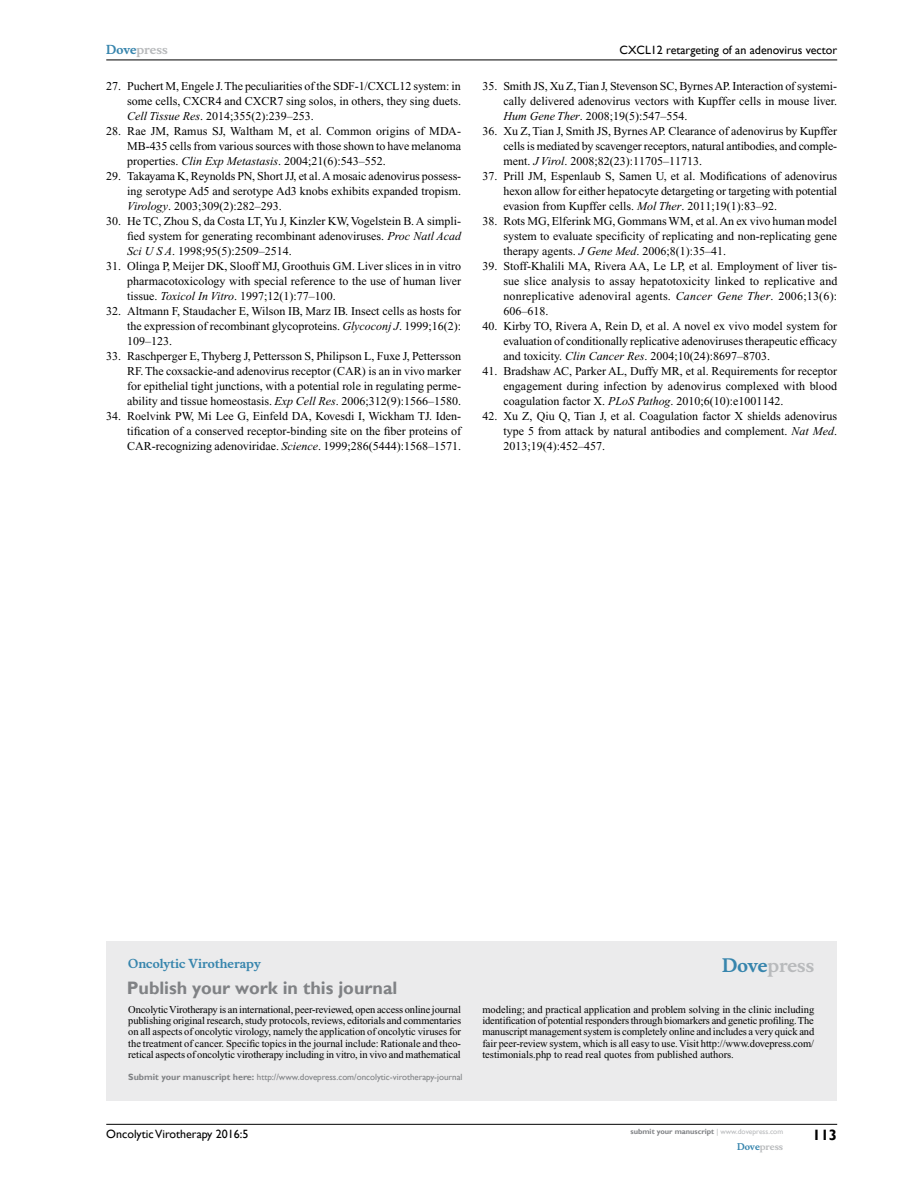
<style>
.page{position:relative;width:918px;height:1188px;background:#fff}
.page>*{position:absolute;margin:0;border:0;box-sizing:border-box;transform-origin:0 0}
.t1{font:700 18px "Gill Sans";color:#808285}
.t2{font:700 18px "Musee";color:#b8babc}
.t3{font:700 15px "Gill Sans";color:#000}
.t4{font:12px/15px "Times New Roman";color:#000;text-align:justify}
.t5{font:12px "Gill Sans";color:#000}
.t6{font:700 12px "Musee";color:#3785ad}
.t7{font:700 12px "Musee";color:#b8babc}
.t8{font:10.5px/11.2px "Times New Roman";letter-spacing:-.01em;color:#000;text-align:justify}
.t9{font:9px "Gill Sans";color:#808285}
.t10{font:700 9px "Musee";color:#b8babc}
.t11{font:700 7.5px "Gill Sans";color:#808285}
.s1{color:#3785ad}
.s2{font-style:italic}
.s3{font-weight:700}
.s4{font-weight:400;color:#b8babc}
</style>
<div class="page">
<div style="left:106px;top:941px;width:731px;height:159px;background:#ebebec"></div>
<hr style="left:106px;top:1124px;width:731px;height:1px;background:#000">
<hr style="left:106px;top:60px;width:731px;height:1px;background:#000">
<p class="t7" style="left:106px;top:43px;width:63px"><span class="s1">Dove</span>press</p>
<p class="t4" style="left:127px;top:79px;width:335px;text-indent:-21px">27. Puchert M, Engele J. The peculiarities of the SDF-1/CXCL12 system: in some cells, CXCR4 and CXCR7 sing solos, in others, they sing duets.<br><span class="s2">Cell Tissue Res</span>. 2014;355(2):239–253.</p>
<p class="t4" style="left:127px;top:124px;width:335px;text-indent:-21px">28. Rae JM, Ramus SJ, Waltham M, et al. Common origins of MDA-MB-435 cells from various sources with those shown to have melanoma properties. <span class="s2">Clin Exp Metastasis</span>. 2004;21(6):543–552.</p>
<p class="t4" style="left:127px;top:169px;width:336px;text-indent:-21px">29. Takayama K, Reynolds PN, Short JJ, et al. A mosaic adenovirus possess&shy;ing serotype Ad5 and serotype Ad3 knobs exhibits expanded tropism.<br><span class="s2">Virology</span>. 2003;309(2):282–293.</p>
<p class="t4" style="left:127px;top:214px;width:335px;text-indent:-21px">30. He TC, Zhou S, da Costa LT, Yu J, Kinzler KW, Vogelstein B. A simpli&shy;fied system for generating recombinant adenoviruses. <span class="s2">Proc Natl Acad Sci U S A</span>. 1998;95(5):2509–2514.</p>
<p class="t4" style="left:127px;top:259px;width:335px;text-indent:-21px">31. Olinga P, Meijer DK, Slooff MJ, Groothuis GM. Liver slices in in vitro pharmacotoxicology with special reference to the use of human liver tissue. <span class="s2">Toxicol In Vitro</span>. 1997;12(1):77–100.</p>
<p class="t4" style="left:127px;top:304px;width:335px;text-indent:-21px">32. Altmann F, Staudacher E, Wilson IB, Marz IB. Insect cells as hosts for the expression of recombinant glycoproteins. <span class="s2">Glycoconj J</span>. 1999;16(2):<br>109–123.</p>
<p class="t4" style="left:127px;top:349px;width:335px;text-indent:-21px">33. Raschperger E, Thyberg J, Pettersson S, Philipson L, Fuxe J, Pettersson RF. The coxsackie-and adenovirus receptor (CAR) is an in vivo marker for epithelial tight junctions, with a potential role in regulating perme&shy;ability and tissue homeostasis. <span class="s2">Exp Cell Res</span>. 2006;312(9):1566–1580.</p>
<p class="t4" style="left:127px;top:409px;width:335px;text-indent:-21px">34. Roelvink PW, Mi Lee G, Einfeld DA, Kovesdi I, Wickham TJ. Iden&shy;tification of a conserved receptor-binding site on the fiber proteins of CAR-recognizing adenoviridae. <span class="s2">Science</span>. 1999;286(5444):1568–1571.</p>
<p class="t5" style="left:620px;top:43px;width:219px">CXCL12 retargeting of an adenovirus vector</p>
<p class="t4" style="left:503px;top:79px;width:335px;text-indent:-21px">35. Smith JS, Xu Z, Tian J, Stevenson SC, Byrnes AP. Interaction of systemi&shy;cally delivered adenovirus vectors with Kupffer cells in mouse liver.<br><span class="s2">Hum Gene Ther</span>. 2008;19(5):547–554.</p>
<p class="t4" style="left:503px;top:124px;width:335px;text-indent:-21px">36. Xu Z, Tian J, Smith JS, Byrnes AP. Clearance of adenovirus by Kupffer cells is mediated by scavenger receptors, natural antibodies, and comple&shy;ment. <span class="s2">J Virol</span>. 2008;82(23):11705–11713.</p>
<p class="t4" style="left:503px;top:169px;width:335px;text-indent:-21px">37. Prill JM, Espenlaub S, Samen U, et al. Modifications of adenovirus hexon allow for either hepatocyte detargeting or targeting with potential evasion from Kupffer cells. <span class="s2">Mol Ther</span>. 2011;19(1):83–92.</p>
<p class="t4" style="left:503px;top:214px;width:335px;text-indent:-21px">38. Rots MG, Elferink MG, Gommans WM, et al. An ex vivo human model system to evaluate specificity of replicating and non-replicating gene therapy agents. <span class="s2">J Gene Med</span>. 2006;8(1):35–41.</p>
<p class="t4" style="left:503px;top:259px;width:336px;text-indent:-21px">39. Stoff-Khalili MA, Rivera AA, Le LP, et al. Employment of liver tis&shy;sue slice analysis to assay hepatotoxicity linked to replicative and nonreplicative adenoviral agents. <span class="s2">Cancer Gene Ther</span>. 2006;13(6):<br>606–618.</p>
<p class="t4" style="left:503px;top:319px;width:335px;text-indent:-21px">40. Kirby TO, Rivera A, Rein D, et al. A novel ex vivo model system for evaluation of conditionally replicative adenoviruses therapeutic efficacy and toxicity. <span class="s2">Clin Cancer Res</span>. 2004;10(24):8697–8703.</p>
<p class="t4" style="left:503px;top:364px;width:335px;text-indent:-21px">41. Bradshaw AC, Parker AL, Duffy MR, et al. Requirements for receptor engagement during infection by adenovirus complexed with blood coagulation factor X. <span class="s2">PLoS Pathog</span>. 2010;6(10):e1001142.</p>
<p class="t4" style="left:503px;top:409px;width:335px;text-indent:-21px">42. Xu Z, Qiu Q, Tian J, et al. Coagulation factor X shields adenovirus type 5 from attack by natural antibodies and complement. <span class="s2">Nat Med</span>.<br>2013;19(4):452–457.</p>
<p class="t6" style="left:128px;top:956px;width:134px">Oncolytic Virotherapy</p>
<h1 class="t1" style="left:127px;top:977px;width:272px">Publish your work in this journal</h1>
<h1 class="t2" style="left:722px;top:955px;width:94px"><span class="s1">Dove</span>press</h1>
<p class="t8" style="left:128px;top:1004px;width:334px">Oncolytic Virotherapy is an international, peer-reviewed, open access online journal publishing original research, study protocols, reviews, editorials and commentaries on all aspects of oncolytic virology, namely the application of oncolytic viruses for the treatment of cancer. Specific topics in the journal include: Rationale and theo&shy;retical aspects of oncolytic virotherapy including in vitro, in vivo and mathematical</p>
<p class="t8" style="left:482px;top:1004px;width:333px">modeling; and practical application and problem solving in the clinic including identification of potential responders through biomarkers and genetic profiling. The manuscript management system is completely online and includes a very quick and fair peer-review system, which is all easy to use. Visit http://www.dovepress.com/ testimonials.php to read real quotes from published authors.</p>
<p class="t9" style="left:128px;top:1072px;width:336px"><span class="s3">Submit your manuscript here:</span> http://www.dovepress.com/oncolytic-virotherapy-journal</p>
<p class="t5" style="left:106px;top:1127px;width:144px">Oncolytic Virotherapy 2016:5</p>
<p class="t11" style="left:631px;top:1127px;width:154px">submit your manuscript <span class="s4">| www.dovepress.com</span></p>
<p class="t10" style="left:737px;top:1141px;width:48px"><span class="s1">Dove</span>press</p>
<p class="t3" style="left:812px;top:1126px;width:26px">113</p>
</div>
